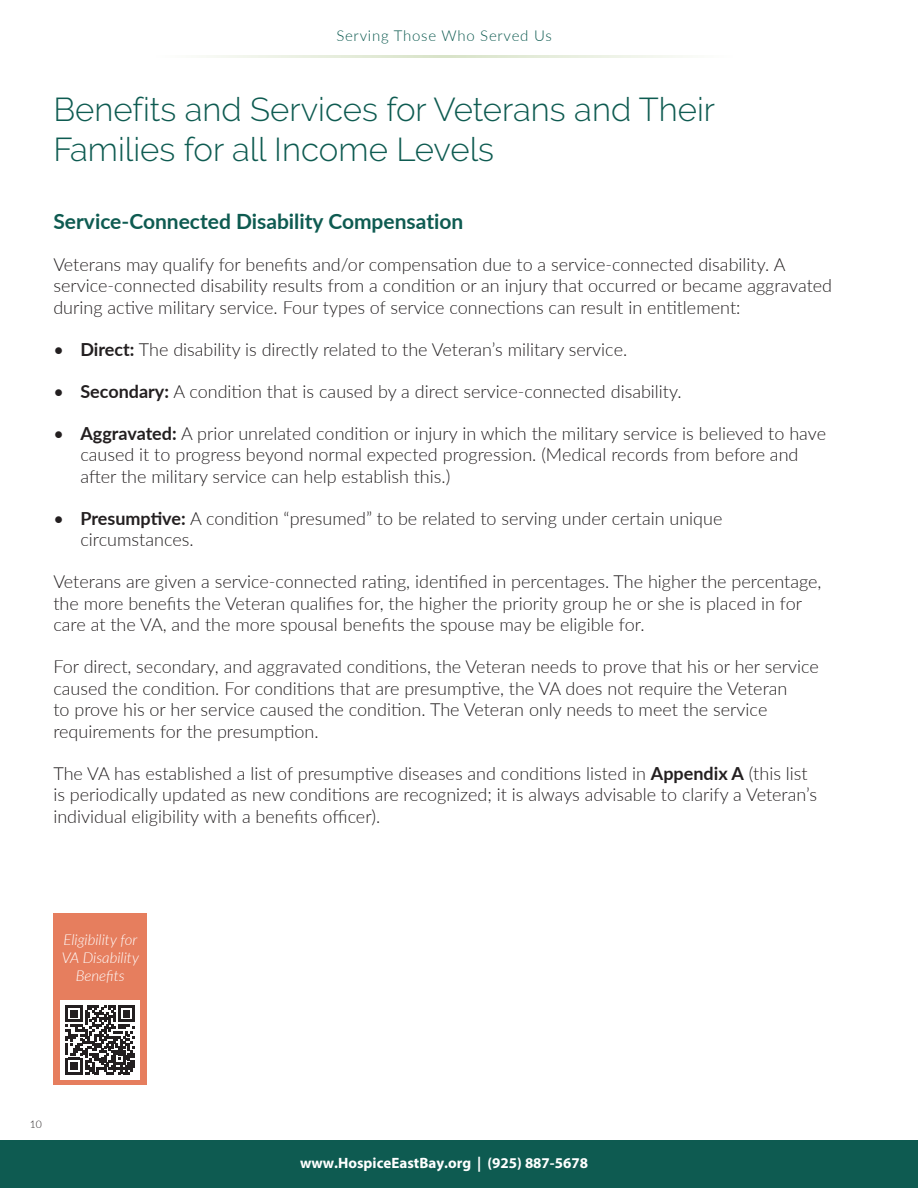
<style>
.page{position:relative;width:918px;height:1188px;background:#fff}
.page>*{position:absolute;margin:0;border:0;box-sizing:border-box;transform-origin:0 0}
.t1{font:300 33px/39.6px "Raleway";color:#0e5b51}
.t2{font:700 21px "Lato";color:#0e5b51}
.t3{font:300 18px/21.6px "Lato";color:#231f20}
.t4{font:700 15px "Myriad Pro";color:#fff}
.t5{font:italic 300 15px/18px "Lato";color:#fff;text-align:center}
.t6{font:300 15px "Lato";letter-spacing:.05em;color:#0e5b51}
.t7{font:300 10.5px "Lato";color:#231f20}
.s1{font-weight:400}
.s2{font-weight:700}
</style>
<div class="page">
<div style="left:0;top:1141px;width:918px;height:47px;background:#0e5b51"></div>
<hr style="left:156px;top:55px;width:576px;height:3px;background:#d8e3c8">
<div style="left:53px;top:913px;width:94px;height:172px;background:#e67e5e"></div>
<div style="left:61px;top:1000px;width:79px;height:80px;background:#fff"></div>
<svg style="left:66px;top:1005px;width:69px;height:69px"></svg>
<p class="t6" style="left:336px;top:26px;width:217px">Serving Those Who Served Us</p>
<p class="t1" style="left:53px;top:90px;width:663px">Benefits and Services for Veterans and Their<br>Families for all Income Levels</p>
<p class="t2" style="left:53px;top:206px;width:412px">Service-Connected Disability Compensation</p>
<p class="t3" style="left:53px;top:253px;width:780px">Veterans may qualify for benefits and/or compensation due to a service-connected disability. A service-connected disability results from a condition or an injury that occurred or became aggravated during active military service. Four types of service connections can result in entitlement:</p>
<p class="t3" style="left:53px;top:338px;width:575px"><span class="s1">•</span> <span class="s2">Direct:</span> The disability is directly related to the Veteran’s military service.</p>
<p class="t3" style="left:53px;top:380px;width:630px"><span class="s1">•</span> <span class="s2">Secondary:</span> A condition that is caused by a direct service-connected disability.</p>
<p class="t3" style="left:80px;top:422px;width:747px;text-indent:-27px"><span class="s1">•</span> <span class="s2">Aggravated:</span> A prior unrelated condition or injury in which the military service is believed to have caused it to progress beyond normal expected progression. (Medical records from before and after the military service can help establish this.)</p>
<p class="t3" style="left:80px;top:507px;width:644px;text-indent:-27px"><span class="s1">•</span> <span class="s2">Presumptive:</span> A condition “presumed” to be related to serving under certain unique circumstances.</p>
<p class="t3" style="left:53px;top:570px;width:770px">Veterans are given a service-connected rating, identified in percentages. The higher the percentage, the more benefits the Veteran qualifies for, the higher the priority group he or she is placed in for care at the VA, and the more spousal benefits the spouse may be eligible for.</p>
<p class="t3" style="left:53px;top:655px;width:767px">For direct, secondary, and aggravated conditions, the Veteran needs to prove that his or her service caused the condition. For conditions that are presumptive, the VA does not require the Veteran<br>to prove his or her service caused the condition. The Veteran only needs to meet the service requirements for the presumption.</p>
<p class="t3" style="left:53px;top:762px;width:765px">The VA has established a list of presumptive diseases and conditions listed in <span class="s2">Appendix A</span> (this list is periodically updated as new conditions are recognized; it is always advisable to clarify a Veteran’s individual eligibility with a benefits officer).</p>
<p class="t5" style="left:62px;top:930px;width:79px">Eligibility for<br>VA Disability<br>Benefits</p>
<p class="t7" style="left:30px;top:1117px;width:14px">10</p>
<p class="t4" style="left:300px;top:1153px;width:290px">www.HospiceEastBay.org | (925) 887-5678</p>
</div>
